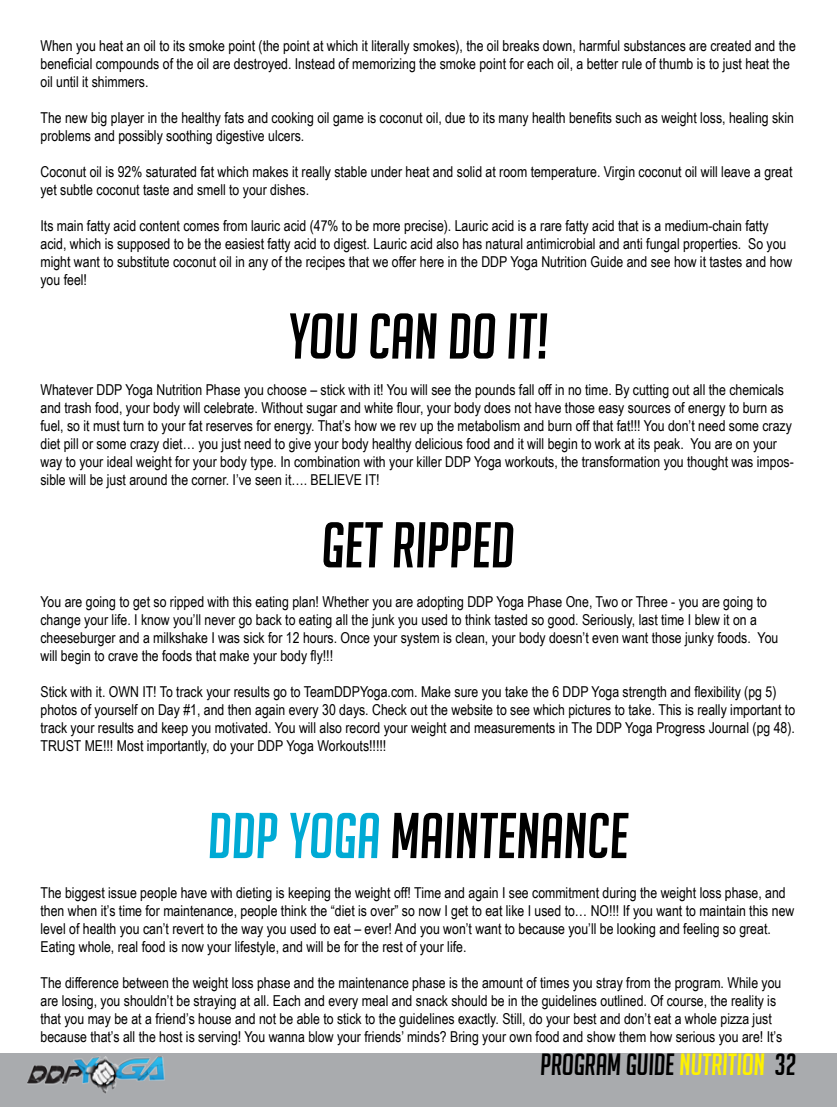
<style>
.page{position:relative;width:837px;height:1107px;background:#fff}
.page>*{position:absolute;margin:0;border:0;box-sizing:border-box;transform-origin:0 0}
.t1{font:italic 63px "Big Noodle Titling";color:#000}
.t2{font:italic 30px "Big Noodle Titling";color:#000}
.t3{font:15px/18px "Arial Narrow";color:#000}
.s1{color:#00aad4}
.s2{color:#fff200}
</style>
<div class="page">
<div style="left:0;top:1053px;width:837px;height:54px;background:#a9abae"></div>
<img style="left:27px;top:1056px;width:138px;height:38px">
<p class="t3" style="left:40px;top:36px;width:757px">When you heat an oil to its smoke point (the point at which it literally smokes), the oil breaks down, harmful substances are created and the beneficial compounds of the oil are destroyed. Instead of memorizing the smoke point for each oil, a better rule of thumb is to just heat the oil until it shimmers.</p>
<p class="t3" style="left:40px;top:108px;width:755px">The new big player in the healthy fats and cooking oil game is coconut oil, due to its many health benefits such as weight loss, healing skin problems and possibly soothing digestive ulcers.</p>
<p class="t3" style="left:40px;top:162px;width:753px">Coconut oil is 92% saturated fat which makes it really stable under heat and solid at room temperature. Virgin coconut oil will leave a great yet subtle coconut taste and smell to your dishes.</p>
<p class="t3" style="left:40px;top:216px;width:753px">Its main fatty acid content comes from lauric acid (47% to be more precise). Lauric acid is a rare fatty acid that is a medium-chain fatty acid, which is supposed to be the easiest fatty acid to digest. Lauric acid also has natural antimicrobial and anti fungal properties. So you might want to substitute coconut oil in any of the recipes that we offer here in the DDP Yoga Nutrition Guide and see how it tastes and how you feel!</p>
<h1 class="t1" style="left:288px;top:302px;width:262px">YOU CAN DO IT!</h1>
<p class="t3" style="left:40px;top:380px;width:755px">Whatever DDP Yoga Nutrition Phase you choose – stick with it! You will see the pounds fall off in no time. By cutting out all the chemicals and trash food, your body will celebrate. Without sugar and white flour, your body does not have those easy sources of energy to burn as fuel, so it must turn to your fat reserves for energy. That’s how we rev up the metabolism and burn off that fat!!! You don’t need some crazy diet pill or some crazy diet… you just need to give your body healthy delicious food and it will begin to work at its peak. You are on your way to your ideal weight for your body type. In combination with your killer DDP Yoga workouts, the transformation you thought was impos&shy;sible will be just around the corner. I’ve seen it…. BELIEVE IT!</p>
<h1 class="t1" style="left:322px;top:511px;width:195px">GET RIPPED</h1>
<p class="t3" style="left:40px;top:592px;width:739px">You are going to get so ripped with this eating plan! Whether you are adopting DDP Yoga Phase One, Two or Three - you are going to change your life. I know you’ll never go back to eating all the junk you used to think tasted so good. Seriously, last time I blew it on a cheeseburger and a milkshake I was sick for 12 hours. Once your system is clean, your body doesn’t even want those junky foods. You will begin to crave the foods that make your body fly!!!</p>
<p class="t3" style="left:40px;top:682px;width:756px">Stick with it. OWN IT! To track your results go to TeamDDPYoga.com. Make sure you take the 6 DDP Yoga strength and flexibility (pg 5) photos of yourself on Day #1, and then again every 30 days. Check out the website to see which pictures to take. This is really important to track your results and keep you motivated. You will also record your weight and measurements in The DDP Yoga Progress Journal (pg 48).<br>TRUST ME!!! Most importantly, do your DDP Yoga Workouts!!!!!</p>
<h1 class="t1" style="left:208px;top:802px;width:422px"><span class="s1">DDP YOGA</span> MAINTENANCE</h1>
<p class="t3" style="left:40px;top:883px;width:755px">The biggest issue people have with dieting is keeping the weight off! Time and again I see commitment during the weight loss phase, and then when it’s time for maintenance, people think the “diet is over” so now I get to eat like I used to… NO!!! If you want to maintain this new level of health you can’t revert to the way you used to eat – ever! And you won’t want to because you’ll be looking and feeling so great.<br>Eating whole, real food is now your lifestyle, and will be for the rest of your life.</p>
<p class="t3" style="left:40px;top:973px;width:743px">The difference between the weight loss phase and the maintenance phase is the amount of times you stray from the program. While you are losing, you shouldn’t be straying at all. Each and every meal and snack should be in the guidelines outlined. Of course, the reality is that you may be at a friend’s house and not be able to stick to the guidelines exactly. Still, do your best and don’t eat a whole pizza just because that’s all the host is serving! You wanna blow your friends’ minds? Bring your own food and show them how serious you are! It’s</p>
<h2 class="t2" style="left:540px;top:1048px;width:258px">PROGRAM GUIDE <span class="s2">NUTRITION</span> 32</h2>
</div>
